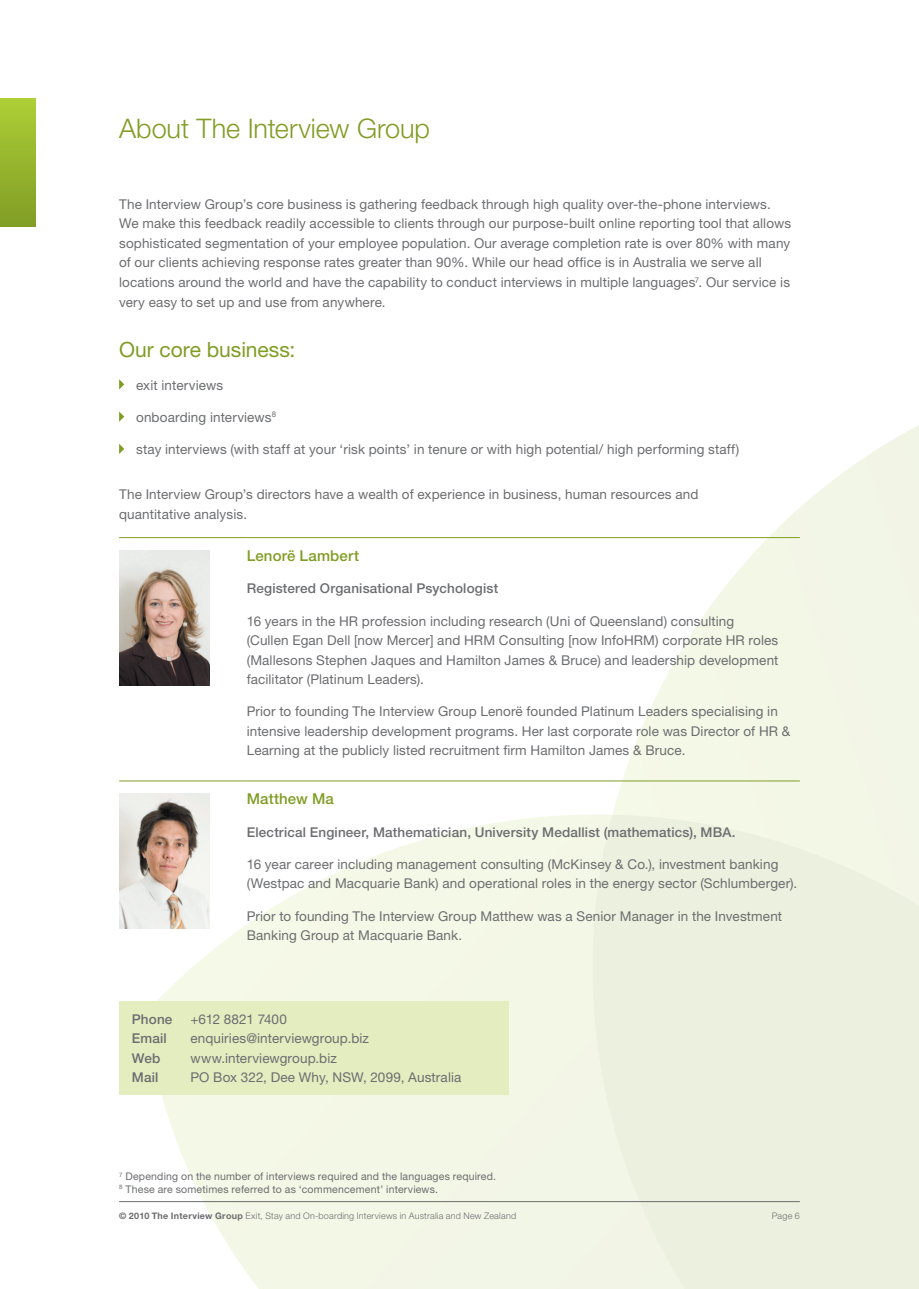
<style>
.page{position:relative;width:919px;height:1289px;background:#fff}
.page>*{position:absolute;margin:0;border:0;box-sizing:border-box;transform-origin:0 0}
.t1{font:300 27px "Helvetica Neue LT Pro";letter-spacing:-.005em;color:#809d25}
.t2{font:21px "Helvetica Neue LT Pro";color:#809d25}
.t3{font:500 15px "Helvetica Neue LT Pro";letter-spacing:.01em;color:#809d25}
.t4{font:13.5px/19.5px "Helvetica Neue LT Pro";letter-spacing:.01em;color:#6c6d70}
.t5{font:500 13.5px "Helvetica Neue LT Pro";letter-spacing:.01em;color:#6c6d70}
.t6{font:10.5px/12.6px "Helvetica Neue LT Pro";letter-spacing:.015em;color:#6c6d70}
.t7{font:300 9px "Helvetica Neue LT Pro";letter-spacing:.025em;color:#6c6d70}
.s1{font-weight:700}
</style>
<div class="page">
<svg style="left:145px;top:814px;width:447px;height:474px"></svg>
<svg style="left:612px;top:426px;width:306px;height:388px"></svg>
<div style="left:592px;top:814px;width:326px;height:474px;background:#ecf0de"></div>
<hr style="left:119px;top:1201px;width:680px;height:1px;background:#6c6d70">
<div style="left:0;top:99px;width:35px;height:127px;background:linear-gradient(to bottom,#adcf36,#819d26)"></div>
<svg style="left:119px;top:379px;width:5px;height:10px"></svg>
<svg style="left:119px;top:411px;width:5px;height:11px"></svg>
<svg style="left:119px;top:444px;width:5px;height:10px"></svg>
<hr style="left:119px;top:537px;width:128px;height:1px;background:#809d25">
<hr style="left:247px;top:537px;width:552px;height:1px;background:#809d25">
<hr style="left:119px;top:780px;width:128px;height:1px;background:#809d25">
<hr style="left:247px;top:780px;width:552px;height:1px;background:#809d25">
<img style="left:119px;top:550px;width:90px;height:135px">
<img style="left:119px;top:793px;width:90px;height:135px">
<div style="left:119px;top:1001px;width:389px;height:94px;background:#e3edc0"></div>
<h1 class="t1" style="left:119px;top:112px;width:312px">About The Interview Group</h1>
<p class="t4" style="left:119px;top:194px;width:673px">The Interview Group’s core business is gathering feedback through high quality over-the-phone interviews.<br>We make this feedback readily accessible to clients through our purpose-built online reporting tool that allows sophisticated segmentation of your employee population. Our average completion rate is over 80% with many of our clients achieving response rates greater than 90%. While our head office is in Australia we serve all locations around the world and have the capability to conduct interviews in multiple languages<sup>7</sup>. Our service is very easy to set up and use from anywhere.</p>
<h2 class="t2" style="left:119px;top:337px;width:178px">Our core business:</h2>
<p class="t4" style="left:136px;top:375px;width:88px">exit interviews</p>
<p class="t4" style="left:136px;top:407px;width:141px">onboarding interviews<sup>8</sup></p>
<p class="t4" style="left:136px;top:439px;width:604px">stay interviews (with staff at your ‘risk points’ in tenure or with high potential/ high performing staff)</p>
<p class="t4" style="left:119px;top:484px;width:580px">The Interview Group’s directors have a wealth of experience in business, human resources and quantitative analysis.</p>
<p class="t3" style="left:247px;top:547px;width:114px">Lenorë Lambert</p>
<p class="t5" style="left:247px;top:580px;width:253px">Registered Organisational Psychologist</p>
<p class="t4" style="left:247px;top:611px;width:533px">16 years in the HR profession including research (Uni of Queensland) consulting (Cullen Egan Dell [now Mercer] and HRM Consulting [now InfoHRM) corporate HR roles (Mallesons Stephen Jaques and Hamilton James &amp; Bruce) and leadership development facilitator (Platinum Leaders).</p>
<p class="t4" style="left:247px;top:701px;width:545px">Prior to founding The Interview Group Lenorë founded Platinum Leaders specialising in intensive leadership development programs. Her last corporate role was Director of HR &amp;<br>Learning at the publicly listed recruitment firm Hamilton James &amp; Bruce.</p>
<p class="t3" style="left:247px;top:790px;width:89px">Matthew Ma</p>
<p class="t5" style="left:247px;top:823px;width:490px">Electrical Engineer, Mathematician, University Medallist (mathematics), MBA.</p>
<p class="t4" style="left:247px;top:854px;width:552px">16 year career including management consulting (McKinsey &amp; Co.), investment banking (Westpac and Macquarie Bank) and operational roles in the energy sector (Schlumberger).</p>
<p class="t4" style="left:247px;top:906px;width:537px">Prior to founding The Interview Group Matthew was a Senior Manager in the Investment<br>Banking Group at Macquarie Bank.</p>
<p class="t5" style="left:132px;top:1011px;width:42px">Phone</p>
<p class="t4" style="left:190px;top:1009px;width:98px">+612 8821 7400</p>
<p class="t5" style="left:132px;top:1030px;width:36px">Email</p>
<p class="t4" style="left:190px;top:1028px;width:180px">enquiries@interviewgroup.biz</p>
<p class="t5" style="left:132px;top:1050px;width:30px">Web</p>
<p class="t4" style="left:190px;top:1048px;width:148px">www.interviewgroup.biz</p>
<p class="t5" style="left:132px;top:1069px;width:28px">Mail</p>
<p class="t4" style="left:190px;top:1067px;width:272px">PO Box 322, Dee Why, NSW, 2099, Australia</p>
<p class="t6" style="left:119px;top:1170px;width:378px"><sup>7</sup> Depending on the number of interviews required and the languages required.<br><sup>8</sup> These are sometimes referred to as ‘commencement’ interviews.</p>
<p class="t7" style="left:119px;top:1210px;width:398px"><span class="s1">© 2010 The Interview Group</span> Exit, Stay and On-boarding Interviews in Australia and New Zealand</p>
<p class="t7" style="left:771px;top:1210px;width:29px">Page 6</p>
</div>
